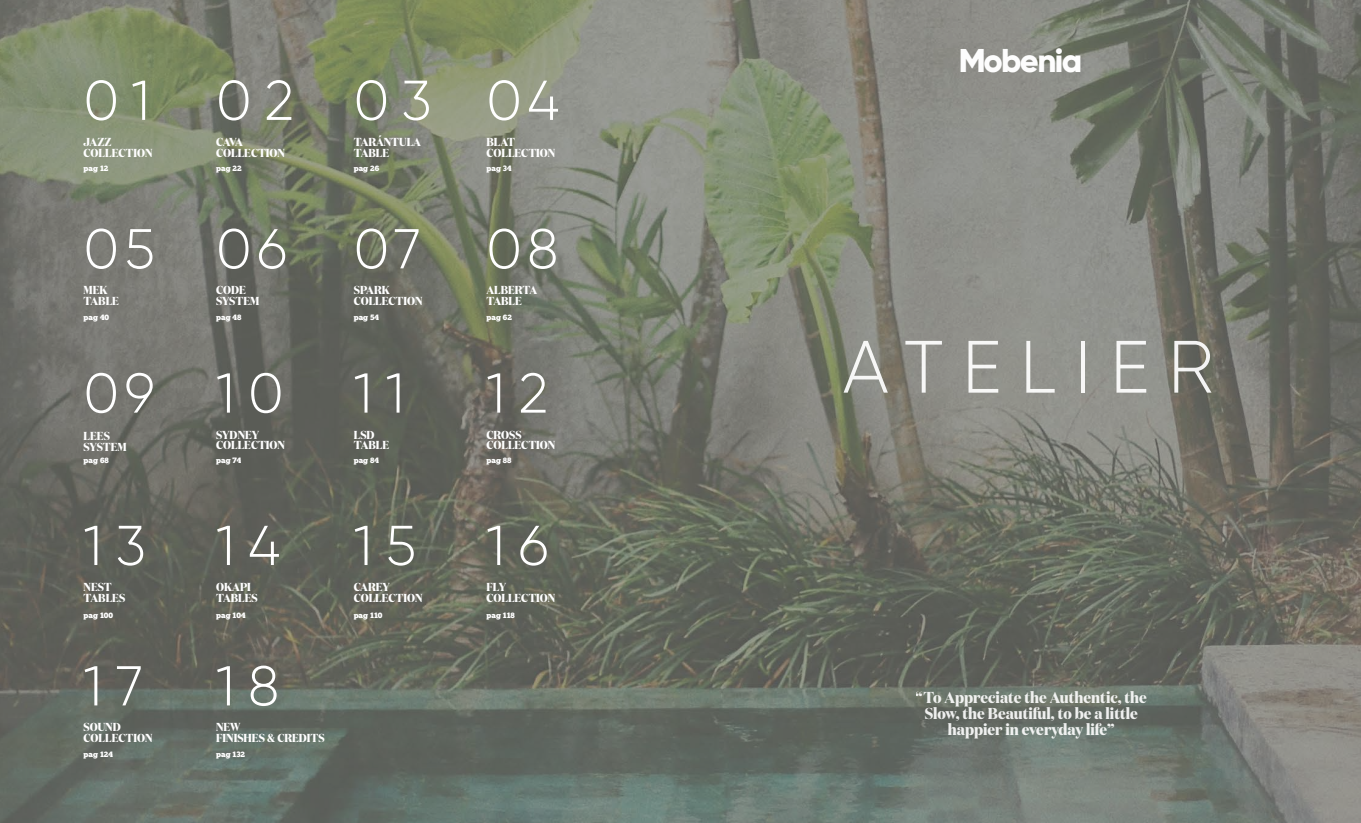
<style>
.page{position:relative;width:1361px;height:823px;background:#fff}
.page>*{position:absolute;margin:0;border:0;box-sizing:border-box;transform-origin:0 0}
.t1{font:300 73.9px "Gilroy";letter-spacing:.25em;color:#fff}
.t2{font:300 56px "Gilroy";letter-spacing:.235em;color:#fff}
.t3{font:800 32.9px "Gilroy";letter-spacing:-.05em;color:#fff}
.t4{font:700 15.8px/15.9px "Domaine Disp Nar";color:#fff;text-align:center}
.t5{font:700 11.6px/10.9px "Domaine Disp Nar";color:#fff}
.t6{font:7.7px "Chunk Five Ex";color:#fff}
</style>
<div class="page">
<img style="left:0;top:0;width:1361px;height:822px">
<h2 class="t2" style="left:84px;top:66px;width:68px">01</h2>
<h2 class="t2" style="left:486px;top:66px;width:74px">04</h2>
<h2 class="t2" style="left:216px;top:66px;width:79px">02</h2>
<h2 class="t2" style="left:354px;top:66px;width:79px">03</h2>
<p class="t5" style="left:354px;top:136px;width:69px">TARÁNTULA<br>TABLE</p>
<p class="t5" style="left:84px;top:136px;width:70px">JAZZ<br>COLLECTION</p>
<p class="t5" style="left:486px;top:136px;width:70px">BLAT<br>COLLECTION</p>
<p class="t5" style="left:216px;top:136px;width:70px">CAVA<br>COLLECTION</p>
<p class="t6" style="left:84px;top:162px;width:26px">pag 12</p>
<p class="t6" style="left:486px;top:162px;width:27px">pag 34</p>
<p class="t6" style="left:216px;top:162px;width:27px">pag 22</p>
<p class="t6" style="left:354px;top:162px;width:27px">pag 26</p>
<h2 class="t2" style="left:84px;top:214px;width:476px">05 06 07 08</h2>
<p class="t5" style="left:354px;top:284px;width:70px">SPARK<br>COLLECTION</p>
<p class="t5" style="left:84px;top:284px;width:37px">MEK<br>TABLE</p>
<p class="t5" style="left:486px;top:284px;width:52px">ALBERTA<br>TABLE</p>
<p class="t5" style="left:216px;top:284px;width:45px">CODE<br>SYSTEM</p>
<p class="t6" style="left:84px;top:311px;width:27px">pag 40</p>
<p class="t6" style="left:486px;top:311px;width:27px">pag 62</p>
<p class="t6" style="left:216px;top:311px;width:27px">pag 48</p>
<p class="t6" style="left:354px;top:311px;width:27px">pag 54</p>
<h2 class="t2" style="left:84px;top:358px;width:201px">09 10</h2>
<h2 class="t2" style="left:354px;top:358px;width:52px">11</h2>
<h2 class="t2" style="left:486px;top:358px;width:63px">12</h2>
<p class="t5" style="left:216px;top:428px;width:70px">SYDNEY<br>COLLECTION</p>
<p class="t5" style="left:84px;top:430px;width:45px">LEES<br>SYSTEM</p>
<p class="t5" style="left:486px;top:428px;width:70px">CROSS<br>COLLECTION</p>
<p class="t5" style="left:354px;top:428px;width:37px">LSD<br>TABLE</p>
<p class="t6" style="left:84px;top:454px;width:27px">pag 68</p>
<p class="t6" style="left:486px;top:454px;width:27px">pag 88</p>
<p class="t6" style="left:354px;top:454px;width:27px">pag 84</p>
<p class="t6" style="left:216px;top:454px;width:27px">pag 74</p>
<h2 class="t2" style="left:84px;top:511px;width:64px">13</h2>
<h2 class="t2" style="left:486px;top:511px;width:64px">16</h2>
<h2 class="t2" style="left:216px;top:511px;width:66px">14</h2>
<h2 class="t2" style="left:354px;top:511px;width:64px">15</h2>
<p class="t5" style="left:84px;top:581px;width:43px">NEST<br>TABLES</p>
<p class="t5" style="left:486px;top:581px;width:70px">FLY<br>COLLECTION</p>
<p class="t5" style="left:216px;top:581px;width:43px">OKAPI<br>TABLES</p>
<p class="t5" style="left:354px;top:581px;width:70px">CAREY<br>COLLECTION</p>
<p class="t6" style="left:84px;top:608px;width:31px">pag 100</p>
<p class="t6" style="left:486px;top:608px;width:30px">pag 118</p>
<p class="t6" style="left:216px;top:608px;width:31px">pag 104</p>
<p class="t6" style="left:354px;top:608px;width:30px">pag 110</p>
<h2 class="t2" style="left:84px;top:651px;width:61px">17</h2>
<p class="t5" style="left:84px;top:721px;width:70px">SOUND<br>COLLECTION</p>
<h2 class="t2" style="left:216px;top:651px;width:64px">18</h2>
<p class="t5" style="left:216px;top:721px;width:110px">NEW<br>FINISHES &amp; CREDITS</p>
<p class="t6" style="left:84px;top:748px;width:31px">pag 124</p>
<p class="t6" style="left:216px;top:748px;width:30px">pag 132</p>
<h3 class="t3" style="left:958px;top:40px;width:126px">Mobenia</h3>
<h1 class="t1" style="left:842px;top:321px;width:372px">ATELIER</h1>
<h3 class="t4" style="left:915px;top:689px;width:233px">“To Appreciate the Authentic, the<br>Slow, the Beautiful, to be a little happier in everyday life”</h3>
</div>
